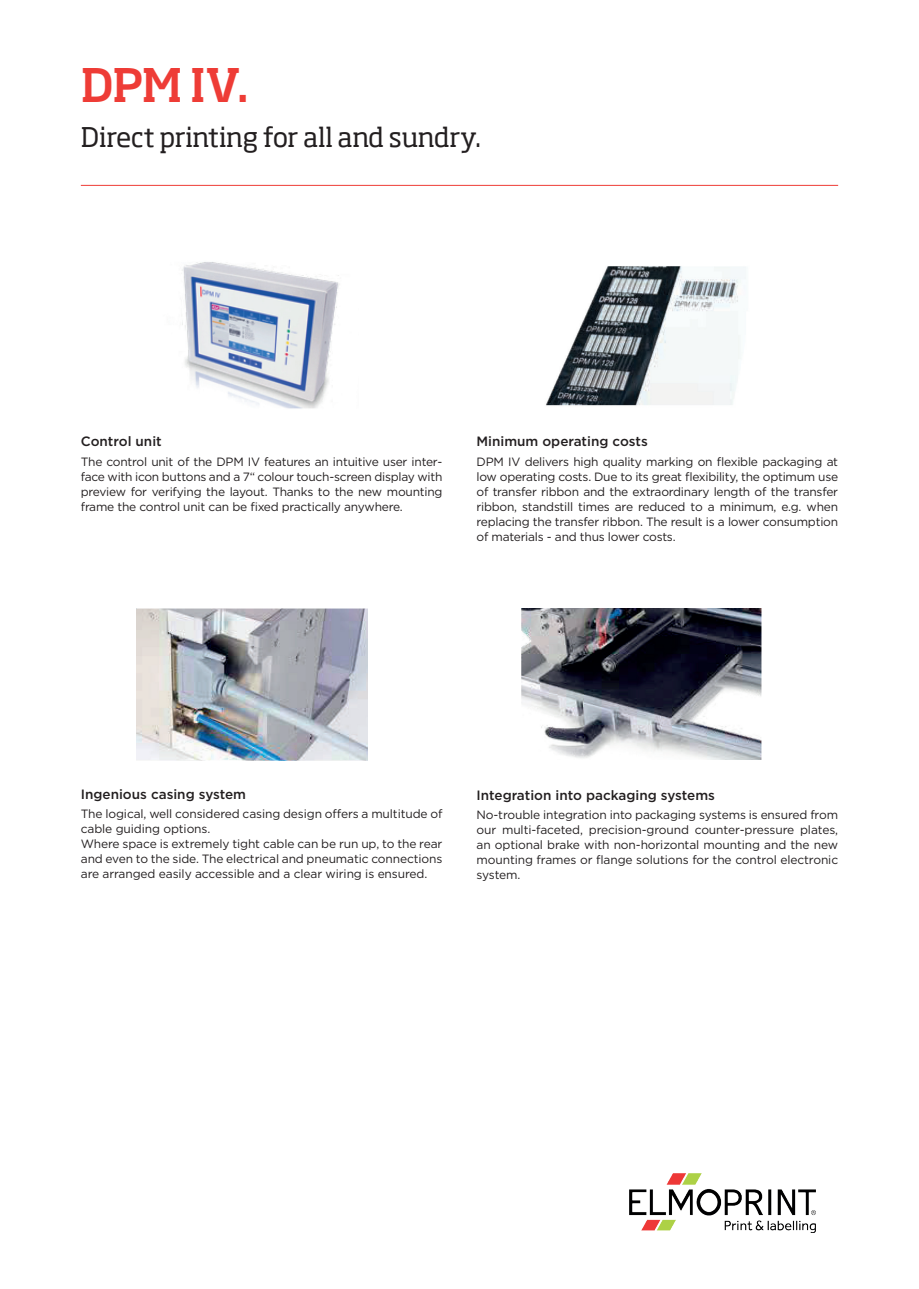
<style>
.page{position:relative;width:919px;height:1289px;background:#fff}
.page>*{position:absolute;margin:0;border:0;box-sizing:border-box;transform-origin:0 0}
.t1{font:500 45.3px "Soho W02";color:#ee3c36}
.t2{font:26.55px "Soho W02";letter-spacing:-.015em;color:#231f20}
.t3{font:500 13.5px "Gotham";color:#231f20}
.t4{font:12px/15px "Gotham";letter-spacing:-.01em;color:#231f20;text-align:justify}
</style>
<div class="page">
<img style="left:629px;top:1173px;width:186px;height:58px">
<hr style="left:81px;top:185px;width:757px;height:1px;background:#ee3c36">
<img style="left:182px;top:262px;width:158px;height:147px">
<img style="left:546px;top:266px;width:200px;height:140px">
<img style="left:137px;top:608px;width:230px;height:152px">
<img style="left:521px;top:608px;width:240px;height:151px">
<h1 class="t1" style="left:81px;top:56px;width:170px">DPM IV.</h1>
<h2 class="t2" style="left:81px;top:120px;width:402px">Direct printing for all and sundry.</h2>
<p class="t3" style="left:81px;top:432px;width:82px">Control unit</p>
<p class="t4" style="left:81px;top:453px;width:363px">The control unit of the DPM IV features an intuitive user inter&shy;face with icon buttons and a 7“ colour touch-screen display with preview for verifying the layout. Thanks to the new mounting frame the control unit can be fixed practically anywhere.</p>
<p class="t3" style="left:476px;top:432px;width:173px">Minimum operating costs</p>
<p class="t4" style="left:476px;top:453px;width:363px">DPM IV delivers high quality marking on flexible packaging at low operating costs. Due to its great flexibility, the optimum use of transfer ribbon and the extraordinary length of the transfer ribbon, standstill times are reduced to a minimum, e.g. when replacing the transfer ribbon. The result is a lower consumption of materials - and thus lower costs.</p>
<p class="t3" style="left:81px;top:785px;width:167px">Ingenious casing system</p>
<p class="t4" style="left:81px;top:806px;width:363px;text-align:left">The logical, well considered casing design offers a multitude of cable guiding options.<br>Where space is extremely tight cable can be run up, to the rear and even to the side. The electrical and pneumatic connections are arranged easily accessible and a clear wiring is ensured.</p>
<p class="t3" style="left:476px;top:786px;width:240px">Integration into packaging systems</p>
<p class="t4" style="left:476px;top:807px;width:363px">No-trouble integration into packaging systems is ensured from our multi-faceted, precision-ground counter-pressure plates, an optional brake with non-horizontal mounting and the new mounting frames or flange solutions for the control electronic system.</p>
</div>
